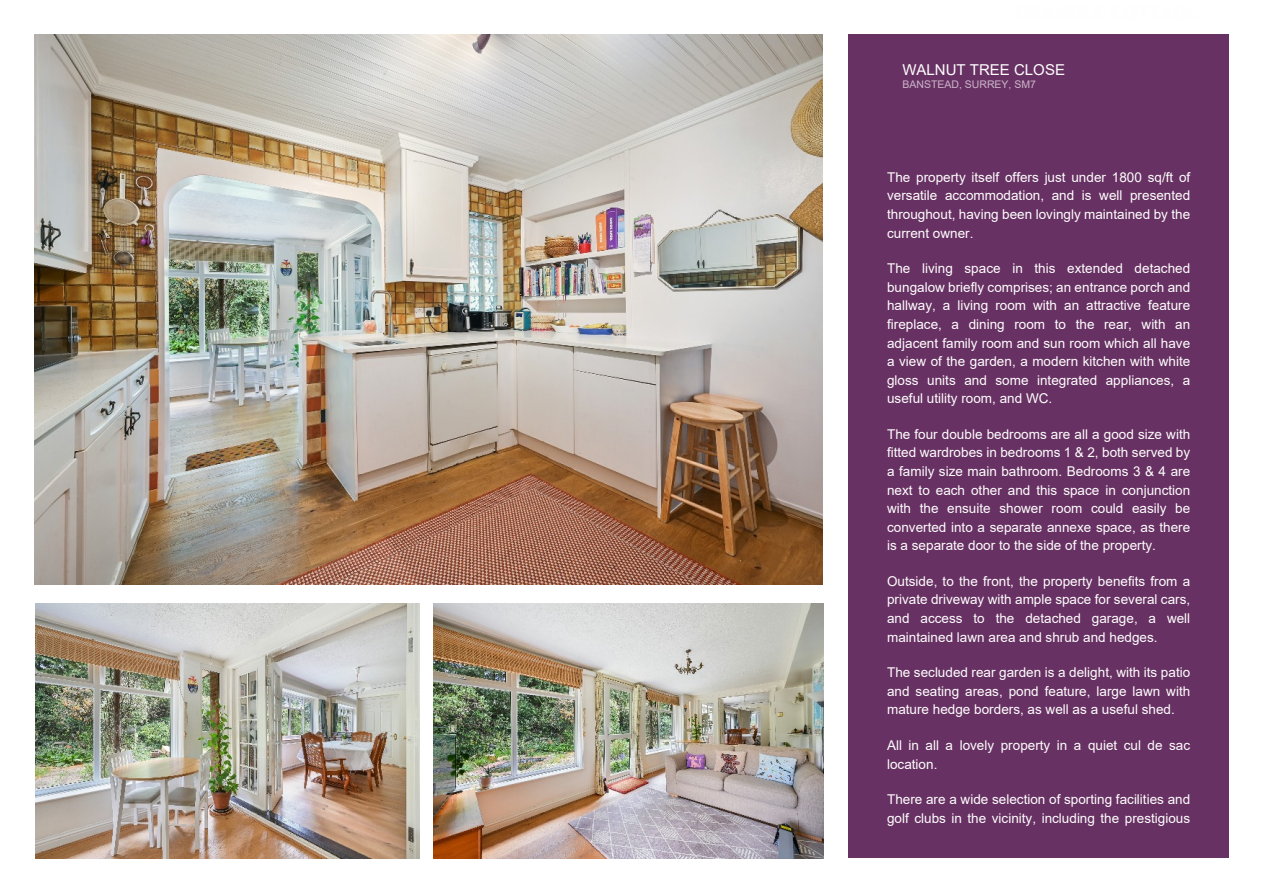
<style>
.page{position:relative;width:1263px;height:893px;background:#fff}
.page>*{position:absolute;margin:0;border:0;box-sizing:border-box;transform-origin:0 0}
.t1{font:15px "Arial";color:#fefefe}
.t2{font:13.5px/18.6px "Arial";color:#fefefe;text-align:justify}
.t3{font:10.5px "Arial";color:#cab6c9}
</style>
<div class="page">
<img style="left:34px;top:34px;width:788px;height:550px">
<img style="left:36px;top:603px;width:384px;height:256px">
<img style="left:434px;top:603px;width:389px;height:256px">
<div style="left:848px;top:35px;width:381px;height:823px;background:#683163"></div>
<p class="t1" style="left:902px;top:64px;width:164px">WALNUT TREE CLOSE</p>
<p class="t3" style="left:902px;top:80px;width:135px">BANSTEAD, SURREY, SM7</p>
<p class="t2" style="left:887px;top:169px;width:305px">The property itself offers just under 1800 sq/ft of versatile accommodation, and is well presented throughout, having been lovingly maintained by the current owner.</p>
<p class="t2" style="left:887px;top:260px;width:305px">The living space in this extended detached bungalow briefly comprises; an entrance porch and hallway, a living room with an attractive feature fireplace, a dining room to the rear, with an adjacent family room and sun room which all have a view of the garden, a modern kitchen with white gloss units and some integrated appliances, a useful utility room, and WC.</p>
<p class="t2" style="left:887px;top:426px;width:305px">The four double bedrooms are all a good size with fitted wardrobes in bedrooms 1 &amp; 2, both served by a family size main bathroom. Bedrooms 3 &amp; 4 are next to each other and this space in conjunction with the ensuite shower room could easily be converted into a separate annexe space, as there is a separate door to the side of the property.</p>
<p class="t2" style="left:887px;top:573px;width:305px">Outside, to the front, the property benefits from a private driveway with ample space for several cars, and access to the detached garage, a well maintained lawn area and shrub and hedges.</p>
<p class="t2" style="left:887px;top:664px;width:305px">The secluded rear garden is a delight, with its patio and seating areas, pond feature, large lawn with mature hedge borders, as well as a useful shed.</p>
<p class="t2" style="left:887px;top:737px;width:305px">All in all a lovely property in a quiet cul de sac location.</p>
<p class="t2" style="left:887px;top:791px;width:305px">There are a wide selection of sporting facilities and golf clubs in the vicinity, including the prestigious</p>
</div>
